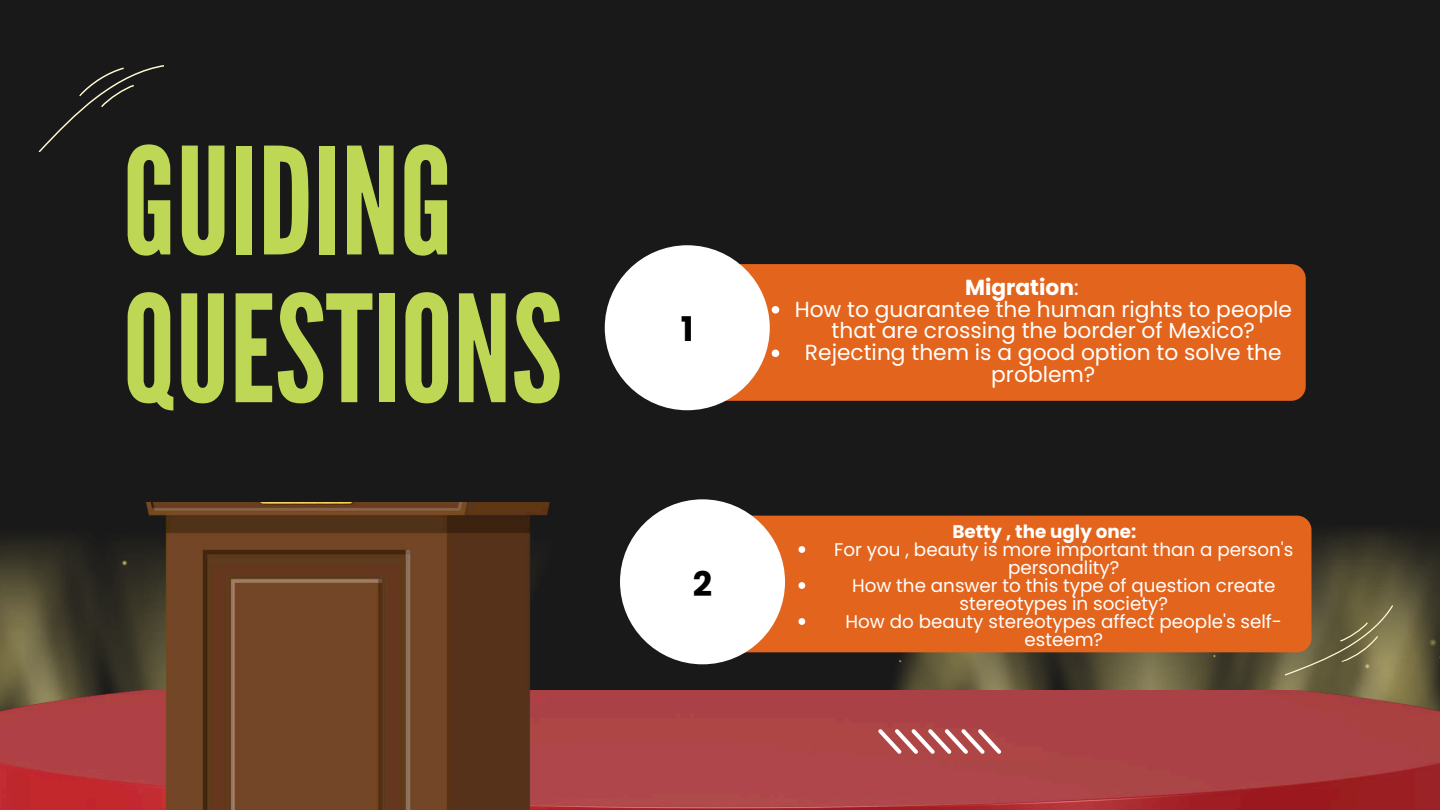
<style>
.page{position:relative;width:1440px;height:810px;background:#191919}
.page>*{position:absolute;margin:0;border:0;box-sizing:border-box;transform-origin:0 0}
.t1{font:148.1px/147.8px "League Gothic";color:#bed754}
.t2{font:700 34px "Poppins";color:#000}
.t3{font:21.8px "Poppins";color:#fff}
.t4{font:700 21.8px "Poppins";color:#fff}
.t5{font:18.3px/18px "Poppins";color:#fff;text-align:center}
.t6{font:700 18.3px "Poppins";color:#fff}
.s1{font-weight:400}
</style>
<div class="page">
<img style="left:0;top:539px;width:130px;height:151px">
<img style="left:830px;top:527px;width:610px;height:163px">
<img style="left:0;top:690px;width:1440px;height:120px">
<img style="left:130px;top:503px;width:436px;height:307px">
<div style="left:726px;top:264px;width:580px;height:137px;background:#e3651d"></div>
<div style="left:605px;top:245px;width:165px;height:165px;background:#fff;border-radius:50%"></div>
<div style="left:746px;top:516px;width:565px;height:136px;background:#e3651d"></div>
<div style="left:620px;top:499px;width:165px;height:165px;background:#fff;border-radius:50%"></div>
<svg style="left:38px;top:65px;width:126px;height:87px"></svg>
<svg style="left:1274px;top:605px;width:129px;height:71px;background:#8b6d42"></svg>
<svg style="left:772px;top:306px;width:7px;height:8px"></svg>
<svg style="left:772px;top:350px;width:7px;height:7px"></svg>
<svg style="left:798px;top:546px;width:7px;height:7px"></svg>
<svg style="left:798px;top:582px;width:7px;height:7px"></svg>
<svg style="left:798px;top:618px;width:7px;height:7px"></svg>
<svg style="left:878px;top:729px;width:123px;height:25px;background:#c57b7b"></svg>
<h1 class="t1" style="left:123px;top:131px;width:441px">GUIDING<br>QUESTIONS</h1>
<h2 class="t2" style="left:681px;top:305px;width:14px">1</h2>
<h2 class="t2" style="left:693px;top:561px;width:21px">2</h2>
<p class="t4" style="left:965px;top:272px;width:115px">Migration<span class="s1">:</span></p>
<p class="t3" style="left:795px;top:294px;width:499px">How to guarantee the human rights to people</p>
<p class="t3" style="left:832px;top:315px;width:425px">that are crossing the border of Mexico?</p>
<p class="t3" style="left:805px;top:337px;width:478px">Rejecting them is a good option to solve the</p>
<p class="t3" style="left:991px;top:359px;width:106px">problem?</p>
<p class="t6" style="left:952px;top:519px;width:185px">Betty , the ugly one:</p>
<p class="t5" style="left:834px;top:540px;width:461px">For you , beauty is more important than a person's personality?<br>How the answer to this type of question create stereotypes in society?<br>How do beauty stereotypes affect people's self&shy;esteem?</p>
</div>
